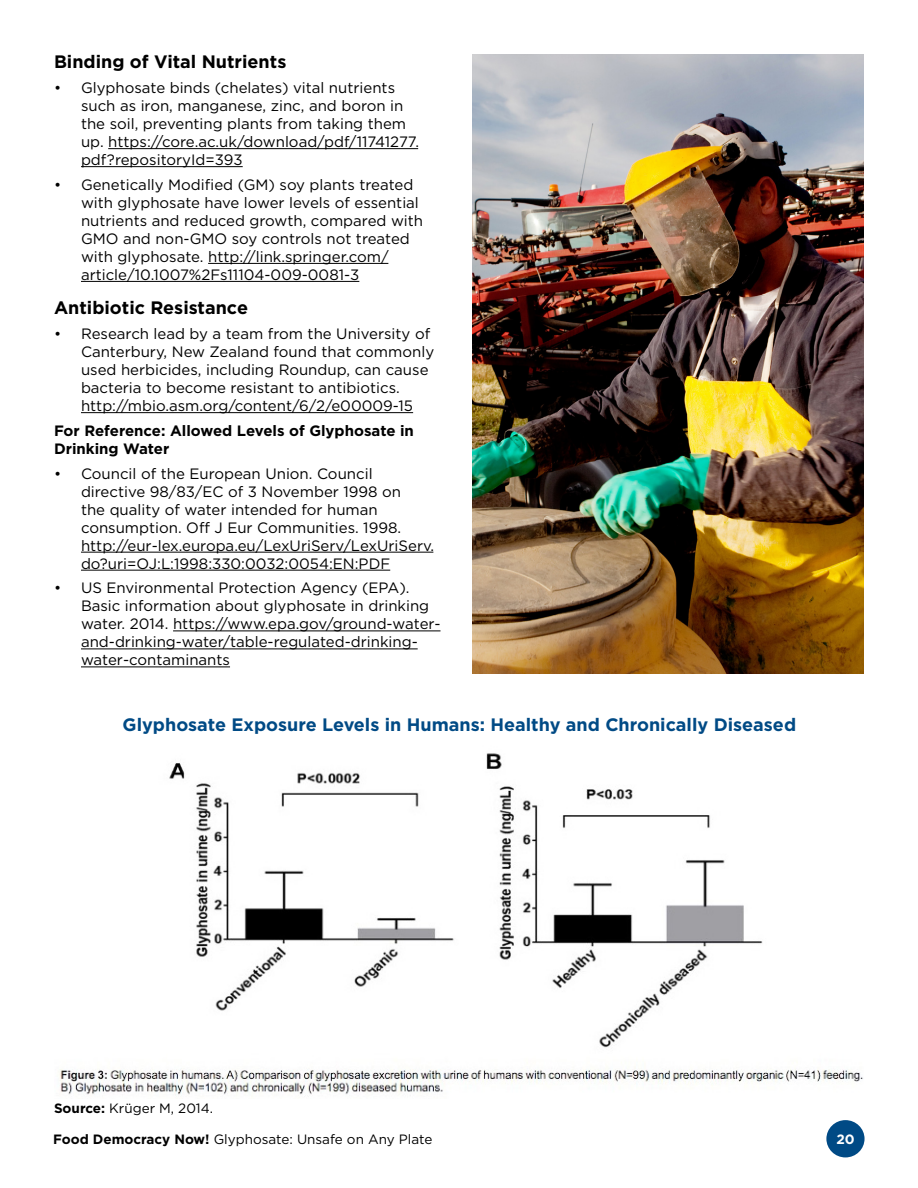
<style>
.page{position:relative;width:918px;height:1188px;background:#fff}
.page>*{position:absolute;margin:0;border:0;box-sizing:border-box;transform-origin:0 0}
.t1{font:700 18px "Gotham";color:#004a85}
.t2{font:700 18px "Gotham";color:#000}
.t3{font:15px/18px "Gotham";color:#000}
.t4{font:700 15px/18px "Gotham";color:#000}
.t5{font:13.5px "Gotham";color:#000}
.t6{font:700 13.5px "Gotham";color:#fff}
.s1{font-weight:700}
</style>
<div class="page">
<div style="left:826px;top:1120px;width:39px;height:37px;background:#004a85;border-radius:50%"></div>
<hr style="left:108px;top:148px;width:310px;height:1px;background:#000">
<hr style="left:81px;top:166px;width:162px;height:1px;background:#000">
<hr style="left:208px;top:263px;width:180px;height:1px;background:#000">
<hr style="left:81px;top:281px;width:278px;height:1px;background:#000">
<hr style="left:81px;top:412px;width:332px;height:1px;background:#000">
<hr style="left:81px;top:552px;width:352px;height:1px;background:#000">
<hr style="left:81px;top:570px;width:309px;height:1px;background:#000">
<hr style="left:173px;top:631px;width:268px;height:1px;background:#000">
<hr style="left:81px;top:649px;width:337px;height:1px;background:#000">
<hr style="left:81px;top:667px;width:149px;height:1px;background:#000">
<img style="left:59px;top:753px;width:804px;height:342px">
<img style="left:472px;top:54px;width:392px;height:620px">
<p class="t2" style="left:54px;top:51px;width:234px">Binding of Vital Nutrients</p>
<p class="t3" style="left:81px;top:79px;width:340px;text-indent:-27px">• Glyphosate binds (chelates) vital nutrients such as iron, manganese, zinc, and boron in the soil, preventing plants from taking them up. https://core.ac.uk/download/pdf/11741277. pdf?repositoryId=393</p>
<p class="t3" style="left:81px;top:175px;width:344px;text-indent:-27px">• Genetically Modified (GM) soy plants treated with glyphosate have lower levels of essential nutrients and reduced growth, compared with GMO and non-GMO soy controls not treated with glyphosate. http://link.springer.com/ article/10.1007%2Fs11104-009-0081-3</p>
<p class="t2" style="left:54px;top:297px;width:196px">Antibiotic Resistance</p>
<p class="t3" style="left:81px;top:325px;width:355px;text-indent:-27px">• Research lead by a team from the University of Canterbury, New Zealand found that commonly used herbicides, including Roundup, can cause bacteria to become resistant to antibiotics. http://mbio.asm.org/content/6/2/e00009-15</p>
<p class="t4" style="left:54px;top:421px;width:361px">For Reference: Allowed Levels of Glyphosate in<br>Drinking Water</p>
<p class="t3" style="left:81px;top:464px;width:355px;text-indent:-27px">• Council of the European Union. Council directive 98/83/EC of 3 November 1998 on<br>the quality of water intended for human consumption. Off J Eur Communities. 1998. http://eur-lex.europa.eu/LexUriServ/LexUriServ. do?uri=OJ:L:1998:330:0032:0054:EN:PDF</p>
<p class="t3" style="left:81px;top:579px;width:361px;text-indent:-27px">• US Environmental Protection Agency (EPA).<br>Basic information about glyphosate in drinking water. 2014. https://www.epa.gov/ground-water&shy;and-drinking-water/table-regulated-drinking&shy;water-contaminants</p>
<p class="t1" style="left:123px;top:714px;width:675px">Glyphosate Exposure Levels in Humans: Healthy and Chronically Diseased</p>
<p class="t5" style="left:54px;top:1100px;width:161px"><span class="s1">Source:</span> Krüger M, 2014.</p>
<p class="t5" style="left:53px;top:1131px;width:381px"><span class="s1">Food Democracy Now!</span> Glyphosate: Unsafe on Any Plate</p>
<p class="t6" style="left:836px;top:1131px;width:20px">20</p>
</div>
